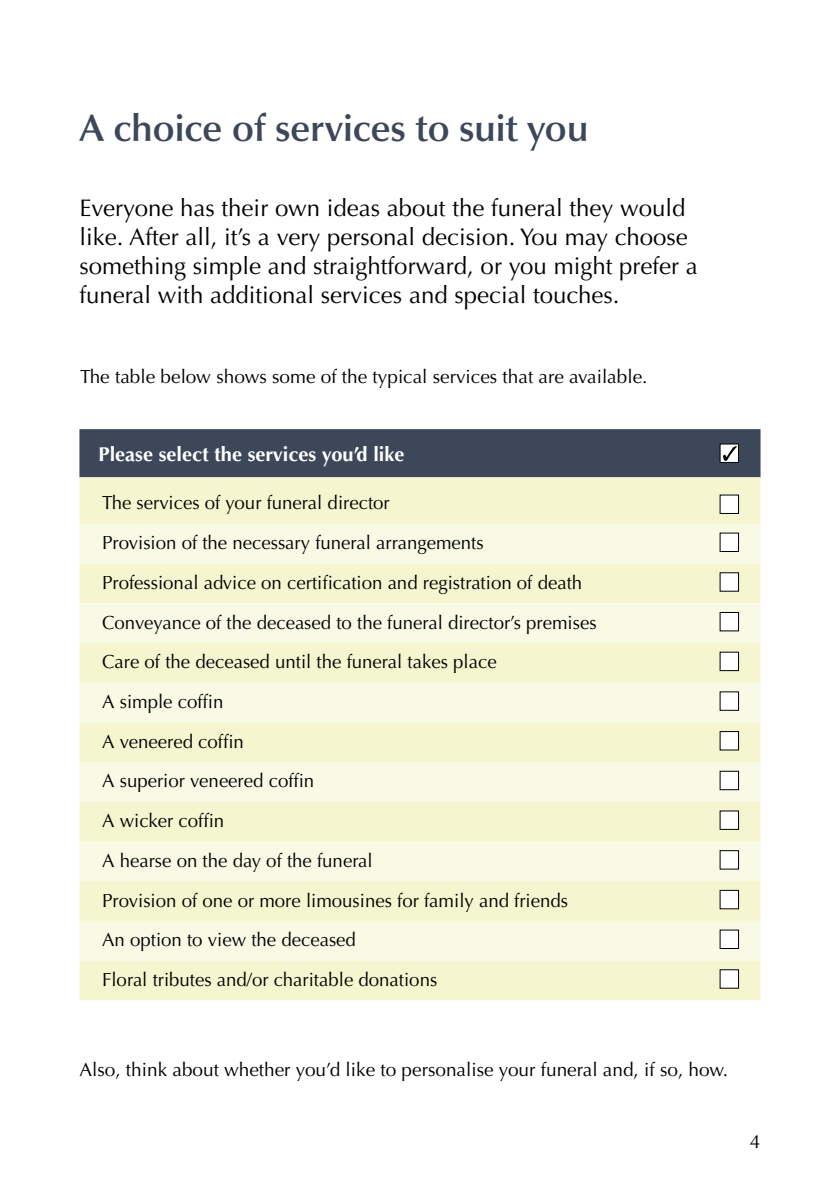
<style>
.page{position:relative;width:840px;height:1191px;background:#fff}
.page>*{position:absolute;margin:0;border:0;box-sizing:border-box;transform-origin:0 0}
.t1{font:600 38px "Optima LT Std";letter-spacing:-.01em;color:#3c485a}
.t2{font:24px/29px "Optima LT Std";color:#000}
.t3{font:700 20px "Optima LT Std";color:#fff}
.t4{font:19px/39.8px "Optima LT Std";color:#000}
</style>
<div class="page">
<div style="left:79px;top:477px;width:681px;height:523px;background:#f5f6cf"></div>
<svg style="left:79px;top:524px;width:681px;height:436px;background:#f6f7da"></svg>
<div style="left:79px;top:429px;width:681px;height:48px;background:#3c485a"></div>
<div style="left:719px;top:495px;width:19px;height:18px;background:#fff"></div>
<div style="left:719px;top:533px;width:19px;height:18px;background:#fff"></div>
<div style="left:719px;top:573px;width:19px;height:18px;background:#fff"></div>
<div style="left:719px;top:612px;width:19px;height:19px;background:#fff"></div>
<div style="left:719px;top:652px;width:19px;height:18px;background:#fff"></div>
<div style="left:719px;top:692px;width:19px;height:18px;background:#fff"></div>
<div style="left:719px;top:731px;width:19px;height:19px;background:#fff"></div>
<div style="left:719px;top:771px;width:19px;height:18px;background:#fff"></div>
<div style="left:719px;top:770px;width:19px;height:20px;border:1px solid #000"></div>
<div style="left:719px;top:811px;width:19px;height:18px;background:#fff"></div>
<div style="left:719px;top:850px;width:19px;height:19px;background:#fff"></div>
<div style="left:719px;top:890px;width:19px;height:18px;background:#fff"></div>
<div style="left:719px;top:930px;width:19px;height:18px;background:#fff"></div>
<div style="left:719px;top:969px;width:19px;height:19px;background:#fff"></div>
<h1 class="t1" style="left:79px;top:106px;width:510px">A choice of services to suit you</h1>
<p class="t2" style="left:79px;top:193px;width:619px">Everyone has their own ideas about the funeral they would like. After all, it’s a very personal decision. You may choose something simple and straightforward, or you might prefer a funeral with additional services and special touches.</p>
<p class="t4" style="left:80px;top:357px;width:568px">The table below shows some of the typical services that are available.</p>
<p class="t3" style="left:98px;top:442px;width:307px">Please select the services you’d like</p>
<p class="t4" style="left:102px;top:483px;width:495px">The services of your funeral director<br>Provision of the necessary funeral arrangements<br>Professional advice on certification and registration of death Conveyance of the deceased to the funeral director’s premises Care of the deceased until the funeral takes place<br>A simple coffin<br>A veneered coffin<br>A superior veneered coffin<br>A wicker coffin<br>A hearse on the day of the funeral<br>Provision of one or more limousines for family and friends<br>An option to view the deceased<br>Floral tributes and/or charitable donations</p>
<p class="t4" style="left:79px;top:1049px;width:650px">Also, think about whether you’d like to personalise your funeral and, if so, how.</p>
<p class="t4" style="left:749px;top:1122px;width:12px">4</p>
</div>
